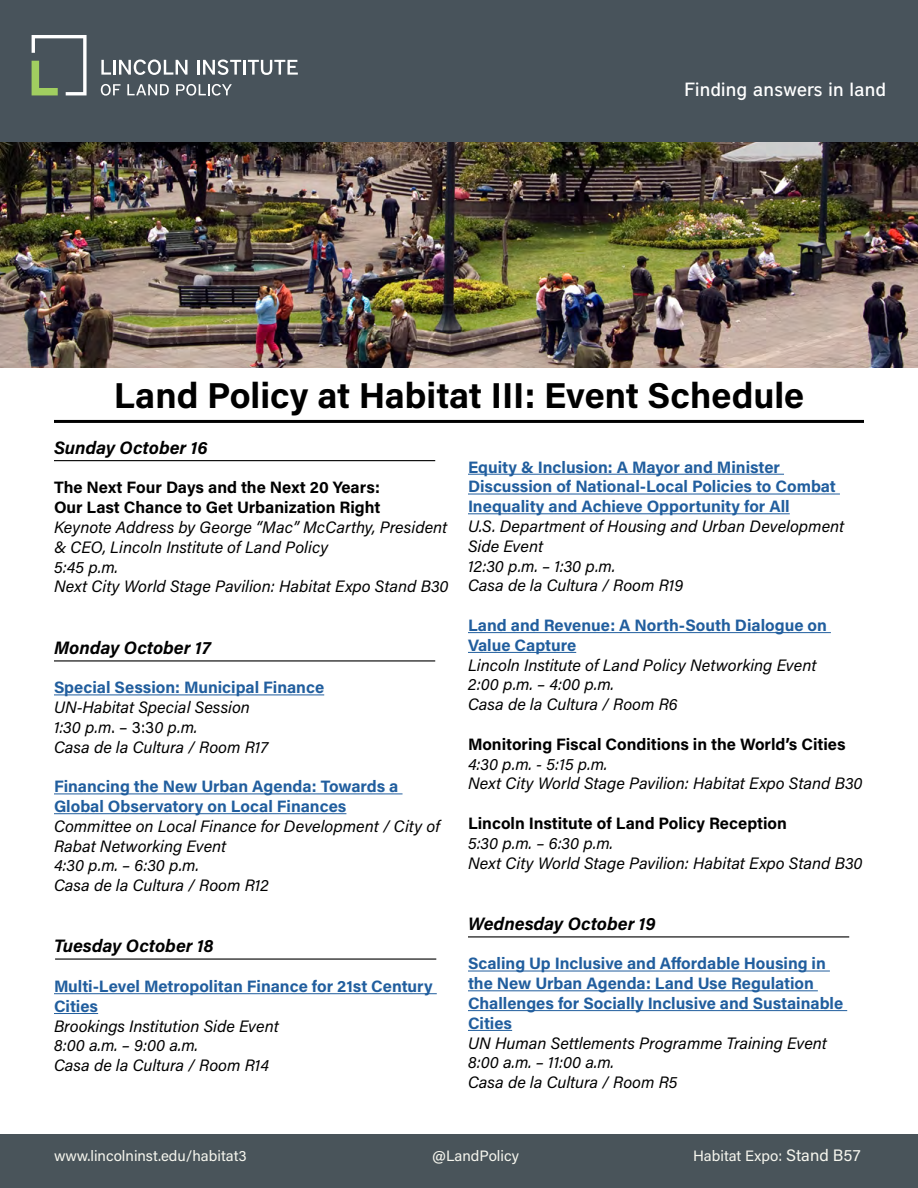
<style>
.page{position:relative;width:918px;height:1188px;background:#fff}
.page>*{position:absolute;margin:0;border:0;box-sizing:border-box;transform-origin:0 0}
.t1{font:700 36px "Acumin Pro";color:#000}
.t2{font:500 19.05px "District";color:#fff}
.t3{font:italic 700 18px "Acumin Pro";color:#000}
.t4{font:italic 16.5px/19.8px "Acumin Pro";color:#000}
.t5{font:700 16.5px/19.8px "Acumin Pro";color:#215e9e}
.t6{font:700 16.5px/19.8px "Acumin Pro";color:#000}
.t7{font:15px "Acumin Pro";color:#f6f6ee}
.s1{font-style:normal}
.s2{font-size:16.5px}
</style>
<div class="page">
<hr style="left:54px;top:695px;width:270px;height:1px;background:#215e9e">
<hr style="left:54px;top:794px;width:349px;height:1px;background:#215e9e">
<hr style="left:54px;top:813px;width:292px;height:1px;background:#215e9e">
<hr style="left:54px;top:993px;width:383px;height:1px;background:#215e9e">
<hr style="left:54px;top:1013px;width:44px;height:1px;background:#215e9e">
<hr style="left:468px;top:474px;width:316px;height:1px;background:#215e9e">
<hr style="left:468px;top:494px;width:372px;height:1px;background:#215e9e">
<hr style="left:468px;top:513px;width:322px;height:1px;background:#215e9e">
<hr style="left:468px;top:632px;width:363px;height:1px;background:#215e9e">
<hr style="left:468px;top:652px;width:108px;height:1px;background:#215e9e">
<hr style="left:468px;top:971px;width:362px;height:1px;background:#215e9e">
<hr style="left:468px;top:990px;width:350px;height:1px;background:#215e9e">
<hr style="left:468px;top:1010px;width:379px;height:1px;background:#215e9e">
<hr style="left:468px;top:1030px;width:44px;height:1px;background:#215e9e">
<div style="left:0;top:0;width:918px;height:143px;background:#48535b"></div>
<hr style="left:54px;top:420px;width:810px;height:3px;background:#000">
<img style="left:0;top:143px;width:918px;height:224px">
<hr style="left:54px;top:460px;width:381px;height:1px;background:#000">
<hr style="left:54px;top:660px;width:381px;height:2px;background:#000">
<hr style="left:55px;top:958px;width:381px;height:2px;background:#000">
<hr style="left:468px;top:936px;width:381px;height:1px;background:#000">
<div style="left:0;top:1134px;width:918px;height:54px;background:#49545a"></div>
<p class="t2" style="left:685px;top:78px;width:203px">Finding answers in land</p>
<h1 class="t1" style="left:114px;top:370px;width:692px">Land Policy at Habitat III: Event Schedule</h1>
<p class="t3" style="left:54px;top:435px;width:155px">Sunday October 16</p>
<p class="t6" style="left:54px;top:477px;width:328px">The Next Four Days and the Next 20 Years:<br>Our Last Chance to Get Urbanization Right</p>
<p class="t4" style="left:54px;top:517px;width:396px">Keynote Address by George “Mac” McCarthy, President &amp; CEO, Lincoln Institute of Land Policy<br>5:45 p.m.<br>Next City World Stage Pavilion: Habitat Expo Stand B30</p>
<p class="t3" style="left:54px;top:635px;width:158px">Monday October 17</p>
<p class="t5" style="left:54px;top:677px;width:272px">Special Session: Municipal Finance</p>
<p class="t4" style="left:54px;top:697px;width:216px">UN-Habitat Special Session<br>1:30 p.m<span class="s1">. – 3:3</span>0 p.m.<br>Casa de la Cultura / Room R17</p>
<p class="t5" style="left:54px;top:776px;width:346px">Financing the New Urban Agenda: Towards a<br>Global Observatory on Local Finances</p>
<p class="t4" style="left:54px;top:815px;width:388px">Committee on Local Finance for Development / City of<br>Rabat Networking Event<br>4:30 p.m. – 6:30 p.m.<br>Casa de la Cultura / Room R12</p>
<p class="t3" style="left:54px;top:933px;width:161px">Tuesday October 18</p>
<p class="t5" style="left:54px;top:976px;width:380px">Multi-Level Metropolitan Finance for 21st Century<br>Cities</p>
<p class="t4" style="left:54px;top:1015px;width:226px">Brookings Institution Side Event<br>8:00 a.m. – 9:00 a.m.<br>Casa de la Cultura / Room R14</p>
<p class="t5" style="left:468px;top:456px;width:369px">Equity &amp; Inclusion: A Mayor and Minister<br>Discussion of National-Local Policies to Combat<br>Inequality and Achieve Opportunity for All</p>
<p class="t4" style="left:468px;top:516px;width:378px">U.S. Department of Housing and Urban Development<br>Side Event<br>12:30 p.m. – 1:30 p.m.<br>Casa de la Cultura / Room R19</p>
<p class="t5" style="left:468px;top:615px;width:360px">Land and Revenue: A North-South Dialogue on<br>Value Capture</p>
<p class="t4" style="left:468px;top:654px;width:350px">Lincoln Institute of Land Policy Networking Event<br>2:00 p.m. – 4:00 p.m.<br>Casa de la Cultura / Room R6</p>
<p class="t6" style="left:468px;top:733px;width:379px">Monitoring Fiscal Conditions in the World’s Cities</p>
<p class="t4" style="left:468px;top:753px;width:396px">4:30 p.m. - 5:15 p.m.<br>Next City World Stage Pavilion: Habitat Expo Stand B30</p>
<p class="t6" style="left:468px;top:813px;width:320px">Lincoln Institute of Land Policy Reception</p>
<p class="t4" style="left:468px;top:832px;width:396px">5:30 p.m. – 6:30 p.m.<br>Next City World Stage Pavilion: Habitat Expo Stand B30</p>
<p class="t3" style="left:468px;top:911px;width:189px">Wednesday October 19</p>
<p class="t5" style="left:468px;top:953px;width:377px">Scaling Up Inclusive and Affordable Housing in the New Urban Agenda: Land Use Regulation Challenges for Socially Inclusive and Sustainable Cities</p>
<p class="t4" style="left:468px;top:1032px;width:361px">UN Human Settlements Programme Training Event<br>8:00 a.m. – 11:00 a.m.<br>Casa de la Cultura / Room R5</p>
<p class="t7" style="left:54px;top:1146px;width:194px">www.lincolninst.edu/habitat3</p>
<p class="t7" style="left:432px;top:1146px;width:89px">@LandPolicy</p>
<p class="t7" style="left:693px;top:1146px;width:169px">Habitat Expo: <span class="s2">Stand B57</span></p>
</div>
